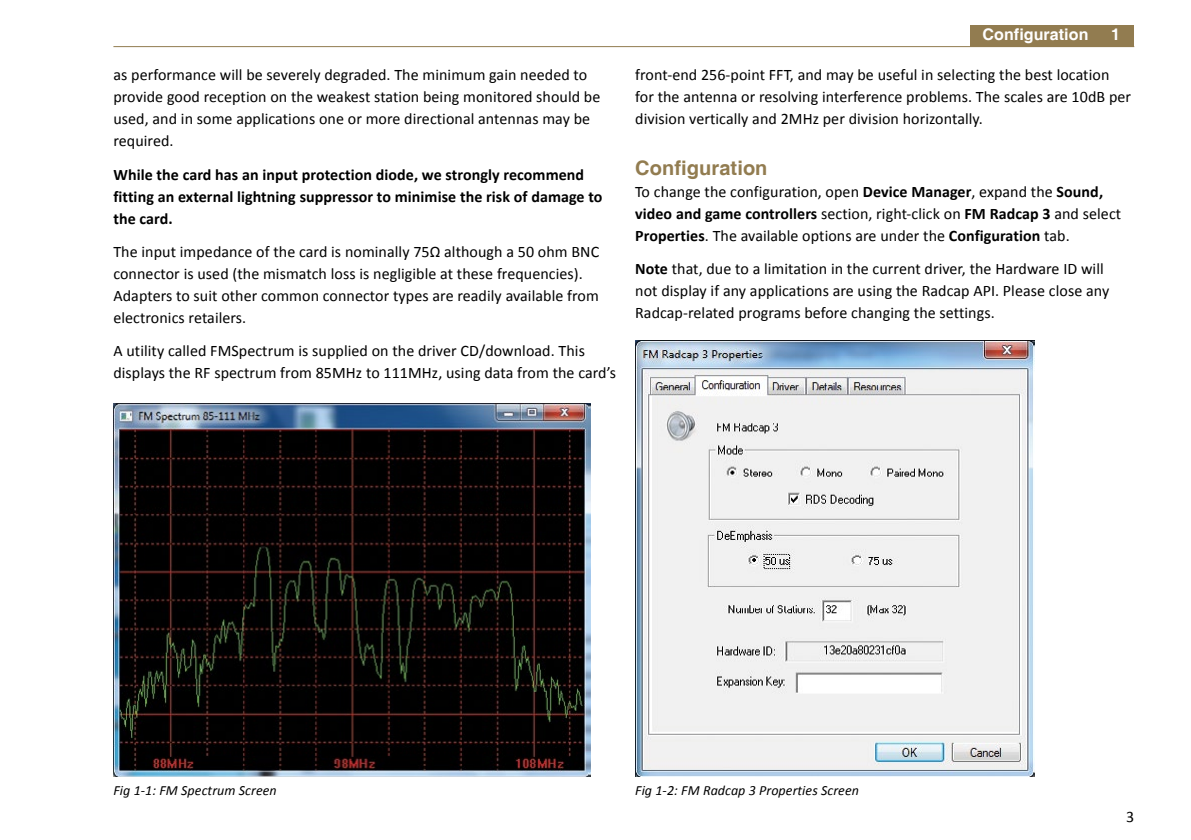
<style>
.page{position:relative;width:1191px;height:840px;background:#fff}
.page>*{position:absolute;margin:0;border:0;box-sizing:border-box;transform-origin:0 0}
.t1{font:700 20px "Helvetica";letter-spacing:.005em;color:#927c50}
.t2{font:16px/22px "Calibri";letter-spacing:.005em;color:#000}
.t3{font:700 16px/22px "Calibri";letter-spacing:.005em;color:#000}
.t4{font:700 16px "Helvetica";letter-spacing:.005em;color:#fff}
.t5{font:italic 14px "Calibri";letter-spacing:.005em;color:#000}
.s1{font-weight:700}
</style>
<div class="page">
<div style="left:970px;top:25px;width:164px;height:22px;background:#927c50"></div>
<hr style="left:113px;top:46px;width:1021px;height:1px;background:#927c50">
<img style="left:113px;top:403px;width:477px;height:373px">
<img style="left:635px;top:340px;width:399px;height:435px">
<p class="t2" style="left:113px;top:64px;width:488px">as performance will be severely degraded. The minimum gain needed to provide good reception on the weakest station being monitored should be used, and in some applications one or more directional antennas may be required.</p>
<p class="t3" style="left:113px;top:163px;width:490px">While the card has an input protection diode, we strongly recommend fitting an external lightning suppressor to minimise the risk of damage to the card.</p>
<p class="t2" style="left:113px;top:240px;width:487px">The input impedance of the card is nominally 75Ω although a 50 ohm BNC connector is used (the mismatch loss is negligible at these frequencies).<br>Adapters to suit other common connector types are readily available from electronics retailers.</p>
<p class="t2" style="left:113px;top:340px;width:504px">A utility called FMSpectrum is supplied on the driver CD/download. This displays the RF spectrum from 85MHz to 111MHz, using data from the card’s</p>
<p class="t4" style="left:982px;top:25px;width:107px">Configuration</p>
<p class="t4" style="left:1111px;top:25px;width:10px">1</p>
<p class="t2" style="left:635px;top:64px;width:497px">front-end 256-point FFT, and may be useful in selecting the best location for the antenna or resolving interference problems. The scales are 10dB per division vertically and 2MHz per division horizontally.</p>
<p class="t1" style="left:635px;top:155px;width:134px">Configuration</p>
<p class="t2" style="left:635px;top:180px;width:487px">To change the configuration, open <span class="s1">Device Manager</span>, expand the <span class="s1">Sound, video and game controllers</span> section, right-click on <span class="s1">FM Radcap 3</span> and select<br><span class="s1">Properties</span>. The available options are under the <span class="s1">Configuration</span> tab.</p>
<p class="t2" style="left:635px;top:257px;width:475px"><span class="s1">Note</span> that, due to a limitation in the current driver, the Hardware ID will not display if any applications are using the Radcap API. Please close any<br>Radcap-related programs before changing the settings.</p>
<p class="t5" style="left:113px;top:780px;width:165px">Fig 1-1: FM Spectrum Screen</p>
<p class="t5" style="left:635px;top:780px;width:225px">Fig 1-2: FM Radcap 3 Properties Screen</p>
<p class="t2" style="left:1126px;top:805px;width:10px">3</p>
</div>
